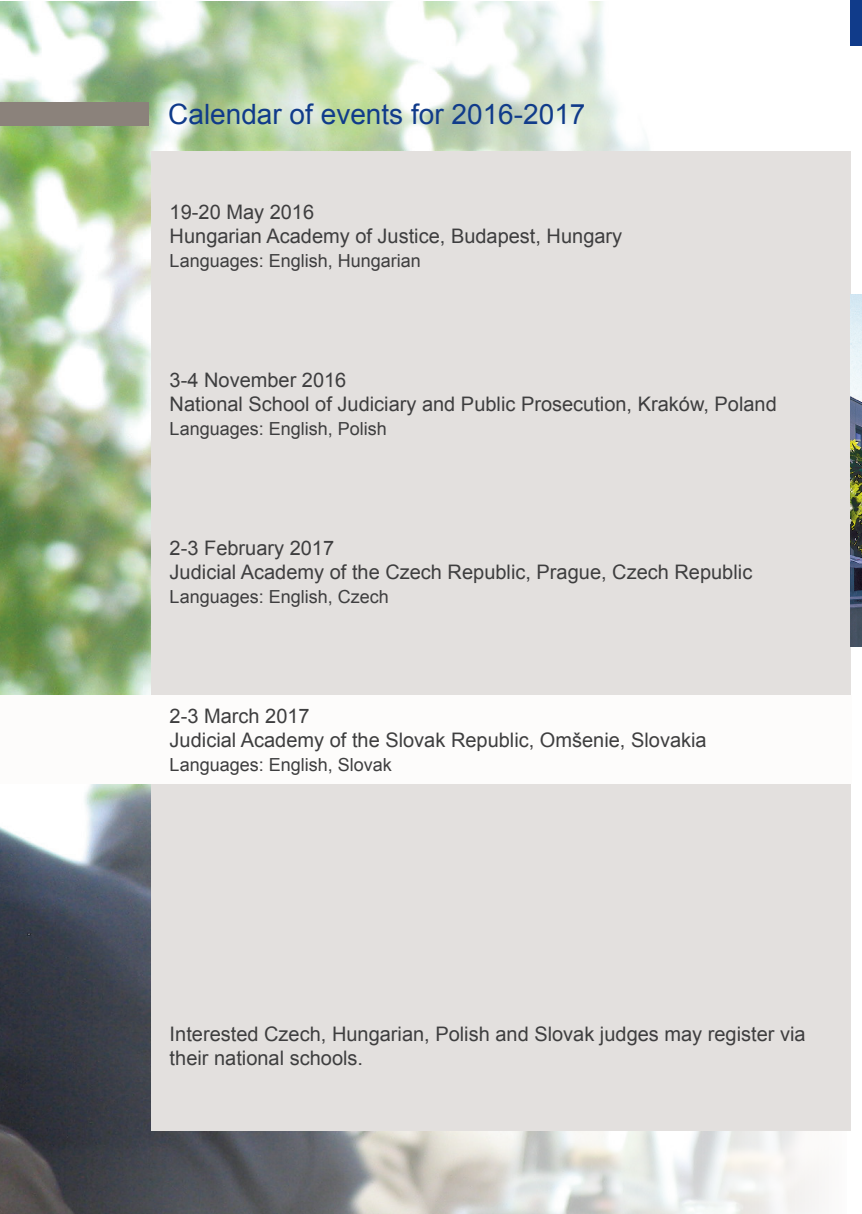
<style>
.page{position:relative;width:862px;height:1214px;background:#fff}
.page>*{position:absolute;margin:0;border:0;box-sizing:border-box;transform-origin:0 0}
.t1{font:28px "Arial";color:#103b8a}
.t2{font:20px/24px "Arial";color:#3e3e3f}
.t3{font:18px "Arial";color:#3e3e3f}
</style>
<div class="page">
<img style="left:0;top:1px;width:847px;height:1212px">
<div style="left:151px;top:151px;width:699px;height:979px;background:#e3e0de"></div>
<div style="left:0;top:102px;width:149px;height:24px;background:#8b827b"></div>
<div style="left:0;top:694px;width:851px;height:89px;background:#fdfcfb"></div>
<div style="left:850px;top:0;width:12px;height:45px;background:#103b8a"></div>
<img style="left:850px;top:294px;width:12px;height:352px">
<h1 class="t1" style="left:168px;top:94px;width:419px">Calendar of events for 2016-2017</h1>
<p class="t2" style="left:170px;top:199px;width:454px">19-20 May 2016<br>H ungarian Academy of Justice, Budapest, H ungary</p>
<p class="t3" style="left:170px;top:248px;width:253px">Languages: English, H ungarian</p>
<p class="t2" style="left:170px;top:367px;width:608px">3-4 November 2016<br>National School of Judiciary and Public Prosecution, Kraków, Poland</p>
<p class="t3" style="left:170px;top:416px;width:219px">Languages: English, Polish</p>
<p class="t2" style="left:170px;top:535px;width:584px">2-3 February 2017<br>Judicial Academy of the Czech Republic, Prague, Czech Republic</p>
<p class="t3" style="left:170px;top:584px;width:221px">Languages: English, Czech</p>
<p class="t2" style="left:170px;top:703px;width:538px">2-3 March 2017<br>Judicial Academy of the Slovak Republic, Omšenie, Slovakia</p>
<p class="t3" style="left:170px;top:752px;width:224px">Languages: English, Slovak</p>
<p class="t2" style="left:170px;top:1022px;width:637px">I nterested Czech, H ungarian, Polish and Slovak judges may register via their national schools.</p>
</div>
